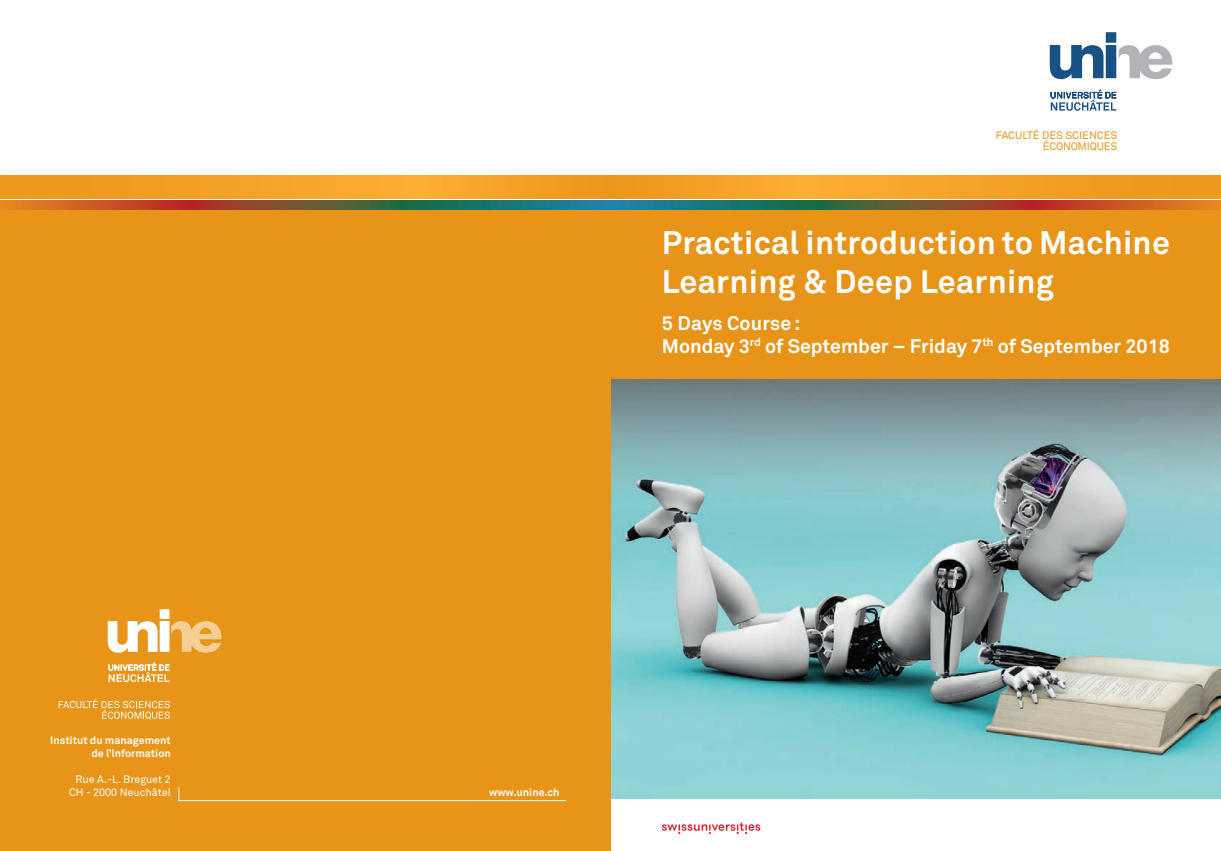
<style>
.page{position:relative;width:1221px;height:851px;background:#fff}
.page>*{position:absolute;margin:0;border:0;box-sizing:border-box;transform-origin:0 0}
.SOUS_inter{font:700 32.25px/38.7px "Akkurat";letter-spacing:.01em;color:#fff}
.SOUS_inter-2{font:700 19.5px "Akkurat";color:#fff}
.t1{font:700 10.8px "Akkurat";color:#fff}
.t2{font:10.8px "Akkurat";color:#fff}
.t3{font:10.8px/11.6px "Akkurat";letter-spacing:-.005em;color:#e89418;text-align:right}
</style>
<div class="page">
<img style="left:610px;top:378px;width:610px;height:421px">
<div style="left:0;top:206px;width:610px;height:644px;background:#e89418"></div>
<svg style="left:0;top:176px;width:610px;height:23px"></svg>
<svg style="left:400px;top:201px;width:210px;height:8px"></svg>
<svg style="left:189px;top:201px;width:211px;height:8px"></svg>
<svg style="left:0;top:201px;width:189px;height:8px"></svg>
<svg style="left:661px;top:822px;width:99px;height:11px"></svg>
<div style="left:610px;top:206px;width:610px;height:172px;background:#e89418"></div>
<svg style="left:610px;top:176px;width:610px;height:23px"></svg>
<svg style="left:610px;top:201px;width:211px;height:8px"></svg>
<svg style="left:821px;top:201px;width:210px;height:8px"></svg>
<svg style="left:1031px;top:201px;width:189px;height:8px"></svg>
<svg style="left:178px;top:787px;width:389px;height:14px"></svg>
<svg style="left:1050px;top:89px;width:66px;height:22px"></svg>
<svg style="left:1049px;top:32px;width:123px;height:47px"></svg>
<svg style="left:108px;top:662px;width:61px;height:20px"></svg>
<svg style="left:59px;top:699px;width:111px;height:20px"></svg>
<svg style="left:108px;top:609px;width:113px;height:43px"></svg>
<p class="t1" style="left:50px;top:733px;width:122px">Institut du management</p>
<p class="t1" style="left:91px;top:746px;width:81px">de l’Information</p>
<p class="t2" style="left:75px;top:772px;width:97px">Rue A.-L. Breguet 2</p>
<p class="t2" style="left:69px;top:785px;width:103px">CH - 2000 Neuchâtel</p>
<p class="t3" style="left:995px;top:129px;width:123px">FACULTÉ DES SCIENCES<br>ÉCONOMIQUES</p>
<p class="SOUS_inter" style="left:662px;top:224px;width:509px">Practical introduction to Machine<br>Learning &amp; Deep Learning</p>
<p class="SOUS_inter-2" style="left:662px;top:310px;width:140px">5 Days Course :</p>
<p class="SOUS_inter-2" style="left:662px;top:334px;width:509px">Monday 3<sup>rd</sup> of September – Friday 7<sup>th</sup> of September 2018</p>
<p class="t1" style="left:489px;top:785px;width:72px">www.unine.ch</p>
</div>
